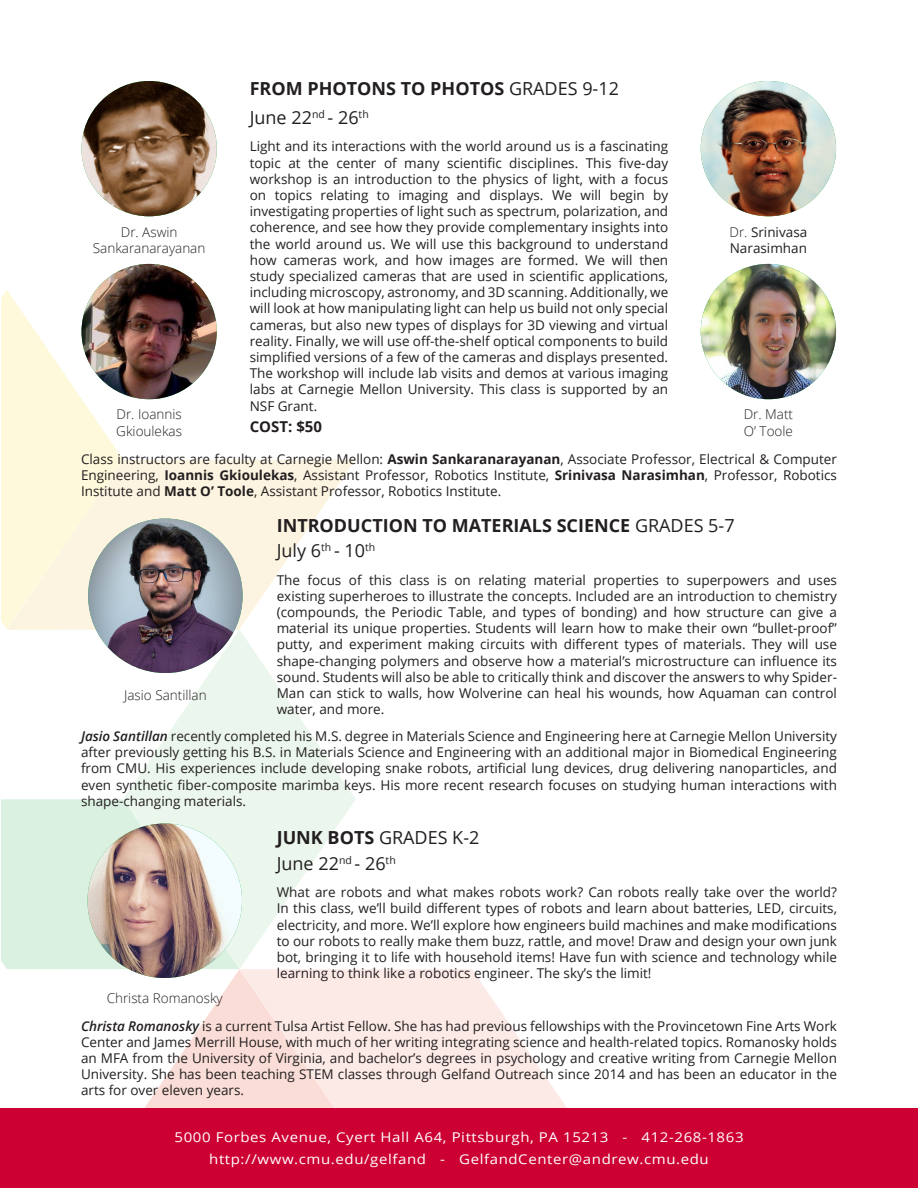
<style>
.page{position:relative;width:918px;height:1188px;background:#fff}
.page>*{position:absolute;margin:0;border:0;box-sizing:border-box;transform-origin:0 0}
.t1{font:700 18px "Open Sans";color:#231f20}
.t2{font:18px "Open Sans";color:#231f20}
.t3{font:700 15px "Open Sans";color:#231f20}
.t4{font:13.5px/16.2px "Open Sans";color:#231f20;text-align:justify}
.t5{font:13.5px "Open Sans";letter-spacing:.04em;color:#fff;scale:1.11 1}
.t6{font:300 13.5px/16.2px "Open Sans";color:#231f20;text-align:center}
.s1{font-weight:400}
.s2{font-weight:300}
.s3{font-weight:700}
.s4{font-weight:600;font-style:italic}
</style>
<div class="page">
<svg style="left:128px;top:969px;width:111px;height:139px"></svg>
<svg style="left:239px;top:969px;width:328px;height:139px;background:#fcebe8"></svg>
<svg style="left:124px;top:630px;width:231px;height:339px;fill:#ebf6ec"></svg>
<svg style="left:1px;top:799px;width:238px;height:170px;background:#dcf1e2"></svg>
<svg style="left:7px;top:460px;width:348px;height:170px;fill:#fcf4e0"></svg>
<svg style="left:1px;top:290px;width:122px;height:339px"></svg>
<div style="left:0;top:1108px;width:918px;height:80px;background:#c03"></div>
<img style="left:88px;top:519px;width:155px;height:154px;border-radius:77px">
<img style="left:87px;top:824px;width:155px;height:154px;border-radius:77px">
<img style="left:81px;top:81px;width:136px;height:135px;border-radius:68px">
<img style="left:81px;top:264px;width:136px;height:135px;border-radius:68px">
<img style="left:701px;top:81px;width:135px;height:135px;border-radius:68px">
<img style="left:701px;top:264px;width:135px;height:135px;border-radius:68px">
<p class="t6" style="left:93px;top:223px;width:114px">Dr. Aswin<br>Sankaranarayanan</p>
<p class="t6" style="left:116px;top:406px;width:67px;text-align:left">Dr. Ioannis<br>Gkioulekas</p>
<p class="t1" style="left:250px;top:76px;width:371px">FROM PHOTONS TO PHOTOS <span class="s1">GRADES 9-12</span></p>
<p class="t2" style="left:250px;top:105px;width:121px">June 22<sup>nd</sup> - 26<sup>th</sup></p>
<p class="t4" style="left:250px;top:138px;width:420px">Light and its interactions with the world around us is a fascinating topic at the center of many scientific disciplines. This five-day workshop is an introduction to the physics of light, with a focus on topics relating to imaging and displays. We will begin by investigating properties of light such as spectrum, polarization, and coherence, and see how they provide complementary insights into the world around us. We will use this background to understand how cameras work, and how images are formed. We will then study specialized cameras that are used in scientific applications, including microscopy, astronomy, and 3D scanning. Additionally, we will look at how manipulating light can help us build not only special cameras, but also new types of displays for 3D viewing and virtual reality. Finally, we will use off-the-shelf optical components to build simplified versions of a few of the cameras and displays presented.<br>The workshop will include lab visits and demos at various imaging labs at Carnegie Mellon University. This class is supported by an NSF Grant.</p>
<p class="t3" style="left:250px;top:416px;width:74px">COST: $50</p>
<p class="t4" style="left:730px;top:223px;width:79px"><span class="s2">Dr.</span> Srinivasa<br>Narasimhan</p>
<p class="t6" style="left:744px;top:406px;width:51px">Dr. Matt</p>
<p class="t6" style="left:744px;top:422px;width:51px">O’ Toole</p>
<p class="t4" style="left:81px;top:450px;width:758px">Class instructors are faculty at Carnegie Mellon: <span class="s3">Aswin Sankaranarayanan</span>, Associate Professor, Electrical &amp; Computer Engineering, <span class="s3">Ioannis Gkioulekas</span>, Assistant Professor, Robotics Institute, <span class="s3">Srinivasa Narasimhan</span>, Professor, Robotics Institute and <span class="s3">Matt O’ Toole</span>, Assistant Professor, Robotics Institute.</p>
<p class="t1" style="left:277px;top:512px;width:459px">INTRODUCTION TO MATERIALS SCIENCE <span class="s1">GRADES 5-7</span></p>
<p class="t2" style="left:277px;top:539px;width:100px">July 6<sup>th</sup> - 10<sup>th</sup></p>
<p class="t4" style="left:277px;top:571px;width:562px">The focus of this class is on relating material properties to superpowers and uses existing superheroes to illustrate the concepts. Included are an introduction to chemistry (compounds, the Periodic Table, and types of bonding) and how structure can give a material its unique properties. Students will learn how to make their own “bullet-proof” putty, and experiment making circuits with different types of materials. They will use shape-changing polymers and observe how a material’s microstructure can influence its sound. Students will also be able to critically think and discover the answers to why Spider-Man can stick to walls, how Wolverine can heal his wounds, how Aquaman can control water, and more.</p>
<p class="t4" style="left:81px;top:728px;width:758px"><span class="s4">Jasio Santillan</span> recently completed his M.S. degree in Materials Science and Engineering here at Carnegie Mellon University after previously getting his B.S. in Materials Science and Engineering with an additional major in Biomedical Engineering from CMU. His experiences include developing snake robots, artificial lung devices, drug delivering nanoparticles, and even synthetic fiber-composite marimba keys. His more recent research focuses on studying human interactions with shape-changing materials.</p>
<p class="t6" style="left:124px;top:686px;width:84px">Jasio Santillan</p>
<p class="t2" style="left:277px;top:825px;width:204px"><span class="s3">JUNK BOTS</span> GRADES K-2</p>
<p class="t2" style="left:277px;top:851px;width:121px">June 22<sup>nd</sup> - 26<sup>th</sup></p>
<p class="t4" style="left:277px;top:884px;width:562px">What are robots and what makes robots work? Can robots really take over the world?<br>In this class, we’ll build different types of robots and learn about batteries, LED, circuits, electricity, and more. We’ll explore how engineers build machines and make modifications to our robots to really make them buzz, rattle, and move! Draw and design your own junk bot, bringing it to life with household items! Have fun with science and technology while learning to think like a robotics engineer. The sky’s the limit!</p>
<p class="t4" style="left:81px;top:1017px;width:758px"><span class="s4">Christa Romanosky</span> is a current Tulsa Artist Fellow. She has had previous fellowships with the Provincetown Fine Arts Work Center and James Merrill House, with much of her writing integrating science and health-related topics. Romanosky holds an MFA from the University of Virginia, and bachelor’s degrees in psychology and creative writing from Carnegie Mellon University. She has been teaching STEM classes through Gelfand Outreach since 2014 and has been an educator in the arts for over eleven years.</p>
<p class="t6" style="left:107px;top:990px;width:118px">Christa Romanosky</p>
<p class="t5" style="left:175px;top:1128px;width:514px">5000 Forbes Avenue, Cyert Hall A64, Pittsburgh, PA 15213 - 412-268-1863</p>
<p class="t5" style="left:209px;top:1150px;width:452px">http://www.cmu.edu/gelfand - GelfandCenter@andrew.cmu.edu</p>
</div>
